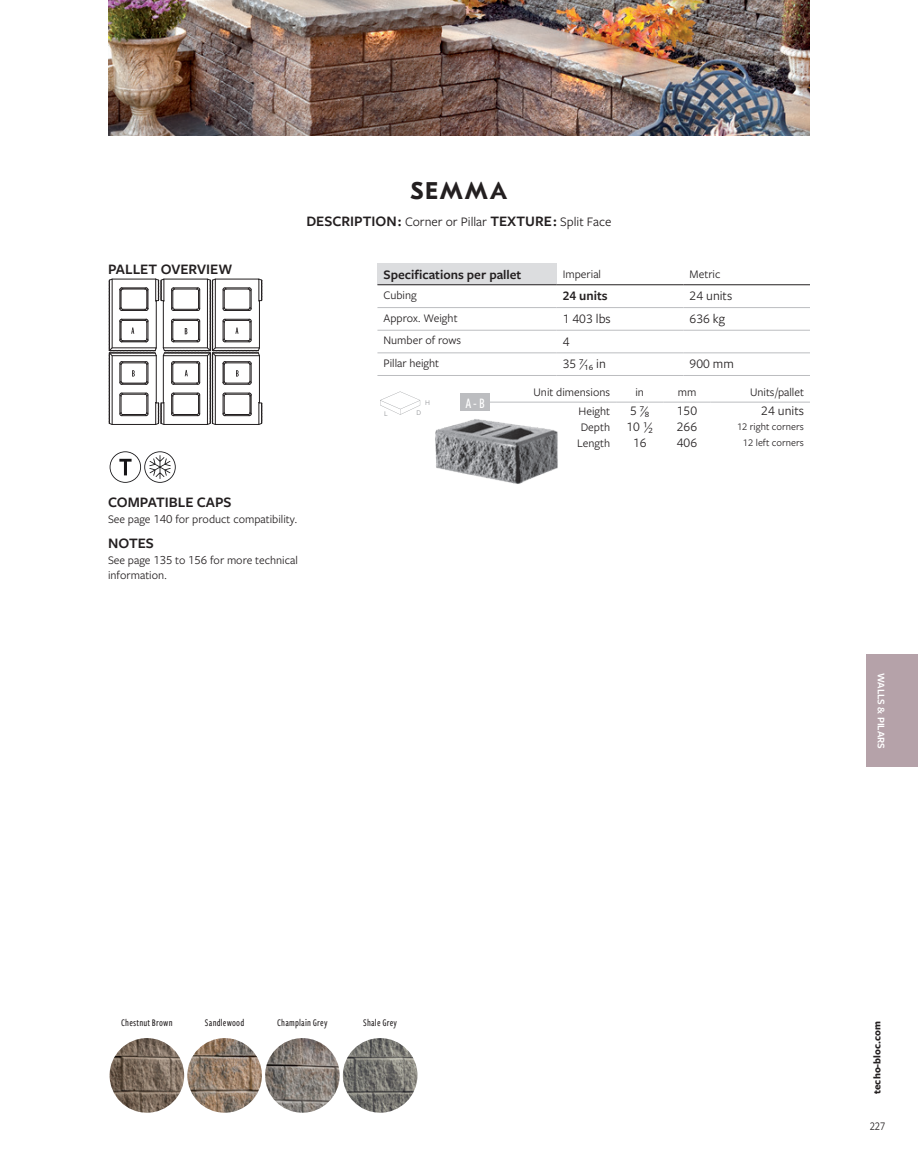
<style>
.page{position:relative;width:918px;height:1175px;background:#fff}
.page>*{position:absolute;margin:0;border:0;box-sizing:border-box;transform-origin:0 0}
.t1{font:700 24px "GT Eesti Text";letter-spacing:.07em;color:#231f20}
.t2{font:600 15px "Freight Sans Pro";color:#231f20}
.t3{font:500 15px "Freight Sans Cmp Pro";color:#fff}
.t4{font:13.5px "Freight Sans Pro";color:#231f20}
.t5{font:600 13.5px "Freight Sans Pro";color:#231f20}
.t6{font:12px/14.4px "Freight Sans Pro";color:#231f20}
.t7{font:12px "Freight Sans Cnd Pro";color:#231f20}
.t8{font:500 10.5px "Freight Sans Cmp Pro";letter-spacing:.015em;color:#231f20}
.t9{font:10.5px "Freight Sans Pro";color:#231f20}
.t10{font:700 10.5px "Freight Sans Pro";color:#231f20}
.t11{font:600 10.5px "Freight Sans Pro";color:#fff}
.t12{font:7.5px "Freight Sans Pro";color:#939598}
.s1{font-weight:600;font-size:15px}
.s2{font-size:13.5px}
.s3{font-size:12.75px}
</style>
<div class="page">
<div style="left:866px;top:654px;width:52px;height:113px;background:#b5a2a9"></div>
<img style="left:108px;top:0;width:702px;height:135px">
<svg style="left:109px;top:279px;width:153px;height:146px"></svg>
<svg style="left:110px;top:451px;width:66px;height:32px"></svg>
<div style="left:377px;top:263px;width:180px;height:22px;background:#dcdddf"></div>
<hr style="left:557px;top:284px;width:127px;height:1px;background:#231f20">
<hr style="left:684px;top:284px;width:126px;height:1px;background:#231f20">
<hr style="left:684px;top:352px;width:126px;height:1px;background:#bcbdc0">
<hr style="left:377px;top:375px;width:180px;height:1px;background:#bcbdc0">
<hr style="left:557px;top:375px;width:127px;height:1px;background:#bcbdc0">
<hr style="left:684px;top:375px;width:126px;height:1px;background:#bcbdc0">
<hr style="left:557px;top:307px;width:127px;height:1px;background:#bcbdc0">
<hr style="left:684px;top:307px;width:126px;height:1px;background:#bcbdc0">
<hr style="left:684px;top:330px;width:126px;height:1px;background:#bcbdc0">
<hr style="left:377px;top:307px;width:180px;height:1px;background:#bcbdc0">
<hr style="left:377px;top:284px;width:180px;height:1px;background:#231f20">
<hr style="left:377px;top:330px;width:180px;height:1px;background:#bcbdc0">
<hr style="left:557px;top:330px;width:127px;height:1px;background:#bcbdc0">
<hr style="left:377px;top:352px;width:180px;height:1px;background:#bcbdc0">
<hr style="left:557px;top:352px;width:127px;height:1px;background:#bcbdc0">
<hr style="left:483px;top:402px;width:133px;height:1px;background:#bcbdc0">
<hr style="left:616px;top:402px;width:47px;height:1px;background:#bcbdc0">
<hr style="left:663px;top:402px;width:48px;height:1px;background:#bcbdc0">
<hr style="left:711px;top:402px;width:99px;height:1px;background:#bcbdc0">
<svg style="left:380px;top:391px;width:40px;height:24px"></svg>
<div style="left:461px;top:393px;width:29px;height:18px;background:#bcbdc0"></div>
<img style="left:435px;top:419px;width:123px;height:65px">
<img style="left:110px;top:1038px;width:74px;height:74px;border-radius:37px">
<img style="left:187px;top:1038px;width:75px;height:74px;border-radius:37px">
<img style="left:265px;top:1038px;width:75px;height:74px;border-radius:37px">
<img style="left:343px;top:1038px;width:74px;height:74px;border-radius:37px">
<p class="t2" style="left:108px;top:259px;width:126px">PALLET OVERVIEW</p>
<h1 class="t1" style="left:411px;top:177px;width:98px">SEMMA</h1>
<p class="t4" style="left:306px;top:213px;width:307px"><span class="s1">DESCRIPTION :</span> Corner or Pillar <span class="s1">TEXTURE :</span> Split Face</p>
<p class="t5" style="left:383px;top:265px;width:139px">Specifications per pallet</p>
<p class="t6" style="left:563px;top:266px;width:40px">Imperial</p>
<p class="t6" style="left:690px;top:266px;width:32px">Metric</p>
<p class="t6" style="left:383px;top:287px;width:35px">Cubing</p>
<p class="t5" style="left:563px;top:287px;width:47px">24 units</p>
<p class="t4" style="left:690px;top:287px;width:44px">24 units</p>
<p class="t6" style="left:383px;top:310px;width:76px">Approx. Weight</p>
<p class="t4" style="left:563px;top:309px;width:50px">1 403 lbs</p>
<p class="t4" style="left:690px;top:309px;width:37px">636 kg</p>
<p class="t6" style="left:383px;top:333px;width:79px">Number of rows</p>
<p class="t4" style="left:563px;top:332px;width:8px">4</p>
<p class="t6" style="left:383px;top:355px;width:57px">Pillar height</p>
<p class="t4" style="left:563px;top:355px;width:45px">35 7/16 in</p>
<p class="t4" style="left:690px;top:355px;width:46px">900 mm</p>
<p class="t12" style="left:425px;top:397px;width:6px">H</p>
<p class="t12" style="left:384px;top:409px;width:5px">L</p>
<p class="t12" style="left:416px;top:407px;width:6px">D</p>
<p class="t6" style="left:534px;top:384px;width:78px">Unit dimensions</p>
<p class="t6" style="left:635px;top:384px;width:10px">in</p>
<p class="t6" style="left:678px;top:384px;width:20px">mm</p>
<p class="t6" style="left:750px;top:384px;width:55px">Units /pallet</p>
<p class="t3" style="left:466px;top:393px;width:21px">A - B</p>
<p class="t6" style="left:579px;top:403px;width:33px">Height</p>
<p class="t4" style="left:630px;top:401px;width:21px">5 7/8</p>
<p class="t4" style="left:677px;top:401px;width:22px">150</p>
<p class="t4" style="left:761px;top:401px;width:44px">24 units</p>
<p class="t6" style="left:581px;top:419px;width:74px">Depth <span class="s2">10 1/2</span></p>
<p class="t4" style="left:677px;top:417px;width:22px">266</p>
<p class="t9" style="left:737px;top:419px;width:68px">12 right corners</p>
<p class="t6" style="left:577px;top:435px;width:35px">Length</p>
<p class="t4" style="left:633px;top:434px;width:15px">16</p>
<p class="t4" style="left:677px;top:434px;width:22px">406</p>
<p class="t9" style="left:743px;top:436px;width:63px">12 left corners</p>
<p class="t2" style="left:108px;top:491px;width:125px">COMPATIBLE CAPS</p>
<p class="t6" style="left:108px;top:511px;width:191px">See page <span class="s3">140</span> for product compatibility.</p>
<p class="t2" style="left:108px;top:533px;width:47px">NOTES</p>
<p class="t6" style="left:108px;top:553px;width:191px">See page <span class="s3">135</span> to <span class="s3">156</span> for more technical information.</p>
<p class="t11" style="left:889px;top:673px;width:77px;rotate:90deg">WALLS &amp; PILARS</p>
<p class="t8" style="left:121px;top:1015px;width:53px">Chestnut Brown</p>
<p class="t8" style="left:205px;top:1015px;width:41px">Sandlewood</p>
<p class="t8" style="left:277px;top:1015px;width:52px">Champlain Grey</p>
<p class="t8" style="left:363px;top:1015px;width:35px">Shale Grey</p>
<p class="t10" style="left:870px;top:1093px;width:74px;rotate:-90deg">techo-bloc.com</p>
<p class="t7" style="left:870px;top:1118px;width:17px">227</p>
</div>
